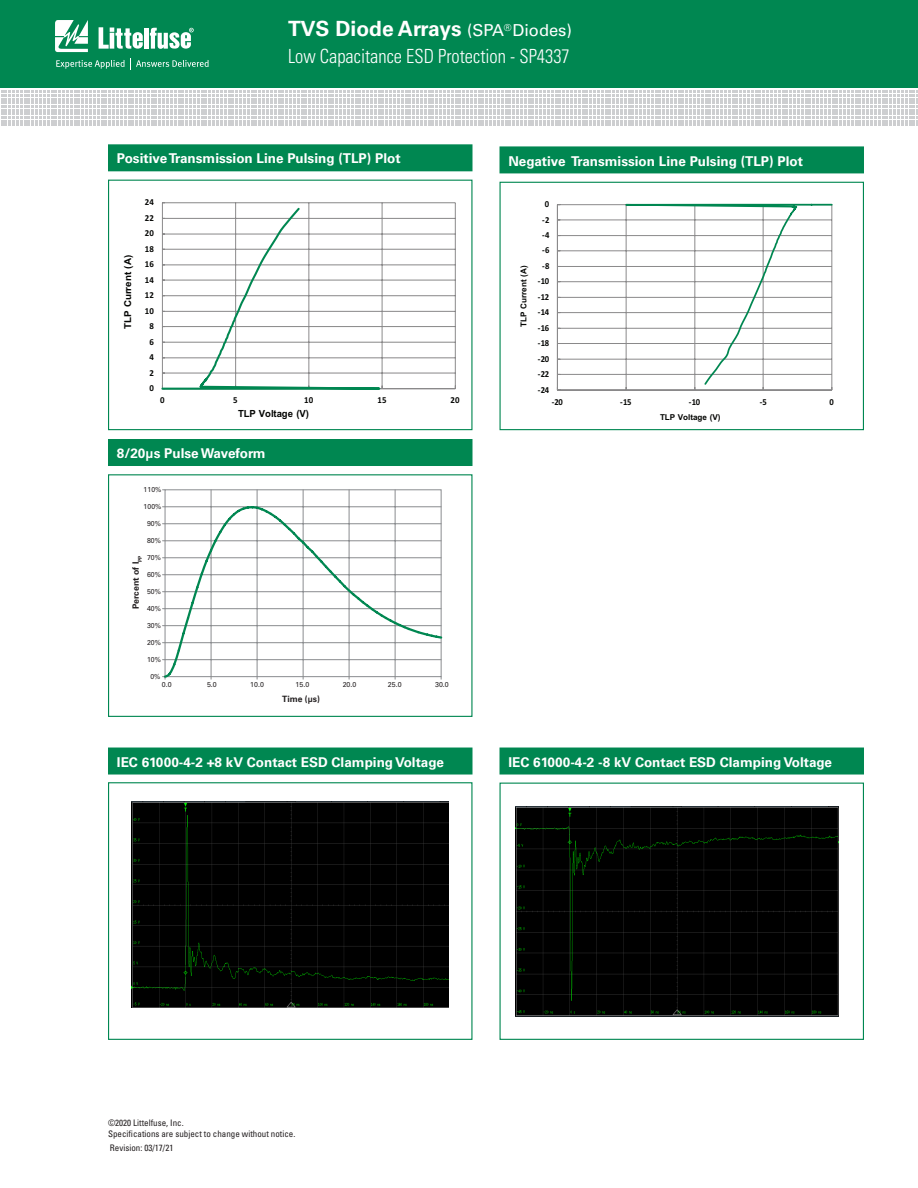
<style>
.page{position:relative;width:918px;height:1188px;background:#fff}
.page>*{position:absolute;margin:0;border:0;box-sizing:border-box;transform-origin:0 0}
.t1{font:700 21px "Univers LT Std";color:#fff}
.t2{font:300 condensed 19.5px "Univers LT Std";color:#fff;scale:.95 1}
.t3{font:700 13.5px "Univers LT Std";color:#fff}
.t4{font:700 9.9px "Arial";letter-spacing:-.005em;color:#040503}
.t5{font:700 9.6px "Arial";color:#040503}
.t6{font:700 9.15px "Calibri";letter-spacing:-.005em;color:#040503;scale:.94 1}
.t7{font:700 9.15px "Calibri";letter-spacing:-.005em;color:#040503}
.t8{font:condensed 9px/10.8px "Univers LT Std";color:#231f20}
.t9{font:700 8.7px "Univers LT Std";color:#231f20}
.t10{font:700 8.1px "Arial";letter-spacing:-.005em;color:#040503}
.t11{font:7.05px "Univers LT Std";color:#231f20}
.s1{font-weight:400;font-size:16.5px}
</style>
<div class="page">
<div style="left:0;top:0;width:918px;height:88px;background:#008751"></div>
<svg style="left:1px;top:91px;width:917px;height:35px"></svg>
<svg style="left:55px;top:20px;width:33px;height:32px"></svg>
<hr style="left:144px;top:28px;width:4px;height:21px;background:#fff">
<svg style="left:150px;top:28px;width:44px;height:21px"></svg>
<svg style="left:99px;top:27px;width:44px;height:22px"></svg>
<svg style="left:56px;top:58px;width:153px;height:11px"></svg>
<div style="left:108px;top:144px;width:364px;height:27px;background:#008751"></div>
<hr style="left:162px;top:203px;width:293px;height:1px;background:#8a898a">
<hr style="left:162px;top:218px;width:293px;height:1px;background:#8a898a">
<hr style="left:162px;top:234px;width:293px;height:1px;background:#8a898a">
<hr style="left:162px;top:249px;width:293px;height:1px;background:#8a898a">
<hr style="left:162px;top:265px;width:293px;height:1px;background:#8a898a">
<hr style="left:162px;top:280px;width:293px;height:1px;background:#8a898a">
<hr style="left:162px;top:295px;width:293px;height:1px;background:#8a898a">
<hr style="left:162px;top:311px;width:293px;height:1px;background:#8a898a">
<hr style="left:162px;top:326px;width:293px;height:1px;background:#8a898a">
<hr style="left:162px;top:342px;width:293px;height:1px;background:#8a898a">
<hr style="left:162px;top:358px;width:293px;height:1px;background:#8a898a">
<hr style="left:162px;top:373px;width:293px;height:1px;background:#8a898a">
<hr style="left:455px;top:203px;width:1px;height:186px;background:#8a898a">
<hr style="left:162px;top:388px;width:293px;height:1px;background:#8a898a">
<svg style="left:161px;top:203px;width:225px;height:187px"></svg>
<div style="left:108px;top:180px;width:364px;height:250px;border:1px solid #008751"></div>
<div style="left:500px;top:146px;width:364px;height:27px;background:#008751"></div>
<hr style="left:557px;top:204px;width:275px;height:1px;background:#8a898a">
<hr style="left:557px;top:220px;width:275px;height:1px;background:#8a898a">
<hr style="left:557px;top:235px;width:275px;height:1px;background:#8a898a">
<hr style="left:557px;top:251px;width:275px;height:1px;background:#8a898a">
<hr style="left:557px;top:266px;width:275px;height:1px;background:#8a898a">
<hr style="left:557px;top:281px;width:275px;height:1px;background:#8a898a">
<hr style="left:557px;top:297px;width:275px;height:1px;background:#8a898a">
<hr style="left:557px;top:312px;width:275px;height:1px;background:#8a898a">
<hr style="left:557px;top:328px;width:275px;height:1px;background:#8a898a">
<hr style="left:557px;top:343px;width:275px;height:1px;background:#8a898a">
<hr style="left:557px;top:359px;width:275px;height:1px;background:#8a898a">
<hr style="left:557px;top:374px;width:275px;height:1px;background:#8a898a">
<hr style="left:557px;top:205px;width:1px;height:185px;background:#8a898a">
<hr style="left:557px;top:390px;width:275px;height:1px;background:#8a898a">
<svg style="left:624px;top:203px;width:209px;height:187px"></svg>
<div style="left:500px;top:182px;width:364px;height:248px;border:1px solid #008751"></div>
<div style="left:108px;top:439px;width:364px;height:27px;background:#008751"></div>
<hr style="left:211px;top:490px;width:1px;height:187px;background:#8a8c8f">
<hr style="left:257px;top:490px;width:1px;height:187px;background:#8a8c8f">
<hr style="left:303px;top:490px;width:1px;height:187px;background:#8a8c8f">
<hr style="left:349px;top:490px;width:1px;height:187px;background:#8a8c8f">
<hr style="left:395px;top:490px;width:1px;height:187px;background:#8a8c8f">
<svg style="left:162px;top:505px;width:281px;height:174px"></svg>
<div style="left:108px;top:474px;width:364px;height:243px;border:1px solid #008751"></div>
<div style="left:108px;top:748px;width:364px;height:27px;background:#008751"></div>
<div style="left:500px;top:748px;width:364px;height:27px;background:#008751"></div>
<div style="left:108px;top:782px;width:364px;height:258px;border:1px solid #008751"></div>
<div style="left:500px;top:783px;width:364px;height:257px;border:1px solid #008751"></div>
<img style="left:132px;top:801px;width:317px;height:207px">
<img style="left:516px;top:806px;width:322px;height:210px">
<h1 class="t1" style="left:288px;top:16px;width:286px">TVS Diode Arrays <span class="s1">(SPA</span> <sup>®</sup> <span class="s1">Diodes)</span></h1>
<h2 class="t2" style="left:288px;top:45px;width:298px">Low Capacitance ESD Protection - SP4337</h2>
<p class="t3" style="left:117px;top:151px;width:285px">Positive Transmission Line Pulsing (TLP) Plot</p>
<p class="t7" style="left:145px;top:196px;width:11px">24</p>
<p class="t7" style="left:145px;top:211px;width:11px">22</p>
<p class="t7" style="left:145px;top:227px;width:11px">20</p>
<p class="t5" style="left:121px;top:329px;width:76px;rotate:-90deg">TLP Current (A)</p>
<p class="t7" style="left:145px;top:242px;width:11px">18</p>
<p class="t7" style="left:145px;top:258px;width:11px">16</p>
<p class="t7" style="left:145px;top:273px;width:11px">14</p>
<p class="t7" style="left:145px;top:289px;width:11px">12</p>
<p class="t7" style="left:145px;top:304px;width:11px">10</p>
<p class="t7" style="left:149px;top:320px;width:6px">8</p>
<p class="t7" style="left:149px;top:335px;width:6px">6</p>
<p class="t7" style="left:149px;top:351px;width:6px">4</p>
<p class="t7" style="left:149px;top:366px;width:6px">2</p>
<p class="t7" style="left:149px;top:382px;width:6px">0</p>
<p class="t7" style="left:160px;top:394px;width:6px">0</p>
<p class="t7" style="left:233px;top:394px;width:6px">5</p>
<p class="t7" style="left:304px;top:394px;width:11px">10</p>
<p class="t7" style="left:377px;top:394px;width:11px">15</p>
<p class="t7" style="left:451px;top:394px;width:11px">20</p>
<p class="t4" style="left:238px;top:406px;width:73px">TLP Voltage (V)</p>
<p class="t3" style="left:117px;top:445px;width:150px">8/20μs Pulse Waveform</p>
<p class="t11" style="left:144px;top:486px;width:19px">110%</p>
<p class="t11" style="left:144px;top:503px;width:19px">100%</p>
<p class="t11" style="left:147px;top:520px;width:15px">90%</p>
<p class="t11" style="left:147px;top:537px;width:15px">80%</p>
<p class="t11" style="left:147px;top:554px;width:15px">70%</p>
<p class="t9" style="left:131px;top:609px;width:55px;rotate:-90deg">Percent of I<sub>PP</sub></p>
<p class="t11" style="left:147px;top:571px;width:15px">60%</p>
<p class="t11" style="left:147px;top:588px;width:15px">50%</p>
<p class="t11" style="left:147px;top:605px;width:15px">40%</p>
<p class="t11" style="left:147px;top:622px;width:15px">30%</p>
<p class="t11" style="left:147px;top:639px;width:15px">20%</p>
<p class="t11" style="left:147px;top:656px;width:15px">10%</p>
<p class="t11" style="left:150px;top:673px;width:12px">0%</p>
<p class="t11" style="left:162px;top:681px;width:11px">0.0</p>
<p class="t11" style="left:207px;top:681px;width:11px">5.0</p>
<p class="t11" style="left:250px;top:681px;width:15px">10.0</p>
<p class="t11" style="left:296px;top:681px;width:15px">15.0</p>
<p class="t11" style="left:343px;top:681px;width:15px">20.0</p>
<p class="t11" style="left:388px;top:681px;width:15px">25.0</p>
<p class="t11" style="left:435px;top:681px;width:15px">30.0</p>
<p class="t9" style="left:282px;top:694px;width:39px">Time (μs)</p>
<p class="t3" style="left:508px;top:153px;width:296px">Negative Transmission Line Pulsing (TLP) Plot</p>
<p class="t6" style="left:545px;top:198px;width:6px">0</p>
<p class="t6" style="left:542px;top:213px;width:9px">-2</p>
<p class="t6" style="left:542px;top:229px;width:9px">-4</p>
<p class="t10" style="left:518px;top:327px;width:63px;rotate:-90deg">TLP Current (A)</p>
<p class="t6" style="left:542px;top:244px;width:9px">-6</p>
<p class="t6" style="left:542px;top:259px;width:9px">-8</p>
<p class="t6" style="left:538px;top:275px;width:14px">-10</p>
<p class="t6" style="left:538px;top:290px;width:14px">-12</p>
<p class="t6" style="left:538px;top:306px;width:14px">-14</p>
<p class="t6" style="left:538px;top:321px;width:14px">-16</p>
<p class="t6" style="left:538px;top:337px;width:14px">-18</p>
<p class="t6" style="left:538px;top:352px;width:14px">-20</p>
<p class="t6" style="left:538px;top:368px;width:14px">-22</p>
<p class="t6" style="left:538px;top:383px;width:14px">-24</p>
<p class="t6" style="left:552px;top:395px;width:14px">-20</p>
<p class="t6" style="left:620px;top:395px;width:14px">-15</p>
<p class="t6" style="left:689px;top:395px;width:14px">-10</p>
<p class="t6" style="left:760px;top:395px;width:9px">-5</p>
<p class="t6" style="left:830px;top:395px;width:6px">0</p>
<p class="t10" style="left:660px;top:412px;width:62px">TLP Voltage (V)</p>
<p class="t3" style="left:117px;top:754px;width:328px">IEC 61000-4-2 +8 kV Contact ESD Clamping Voltage</p>
<p class="t3" style="left:508px;top:754px;width:325px">IEC 61000-4-2 -8 kV Contact ESD Clamping Voltage</p>
<p class="t8" style="left:108px;top:1118px;width:189px">©2020 Littelfuse, Inc.<br>Specifications are subject to change without notice.</p>
<p class="t8" style="left:110px;top:1143px;width:65px">Revision: 03/17/21</p>
</div>
